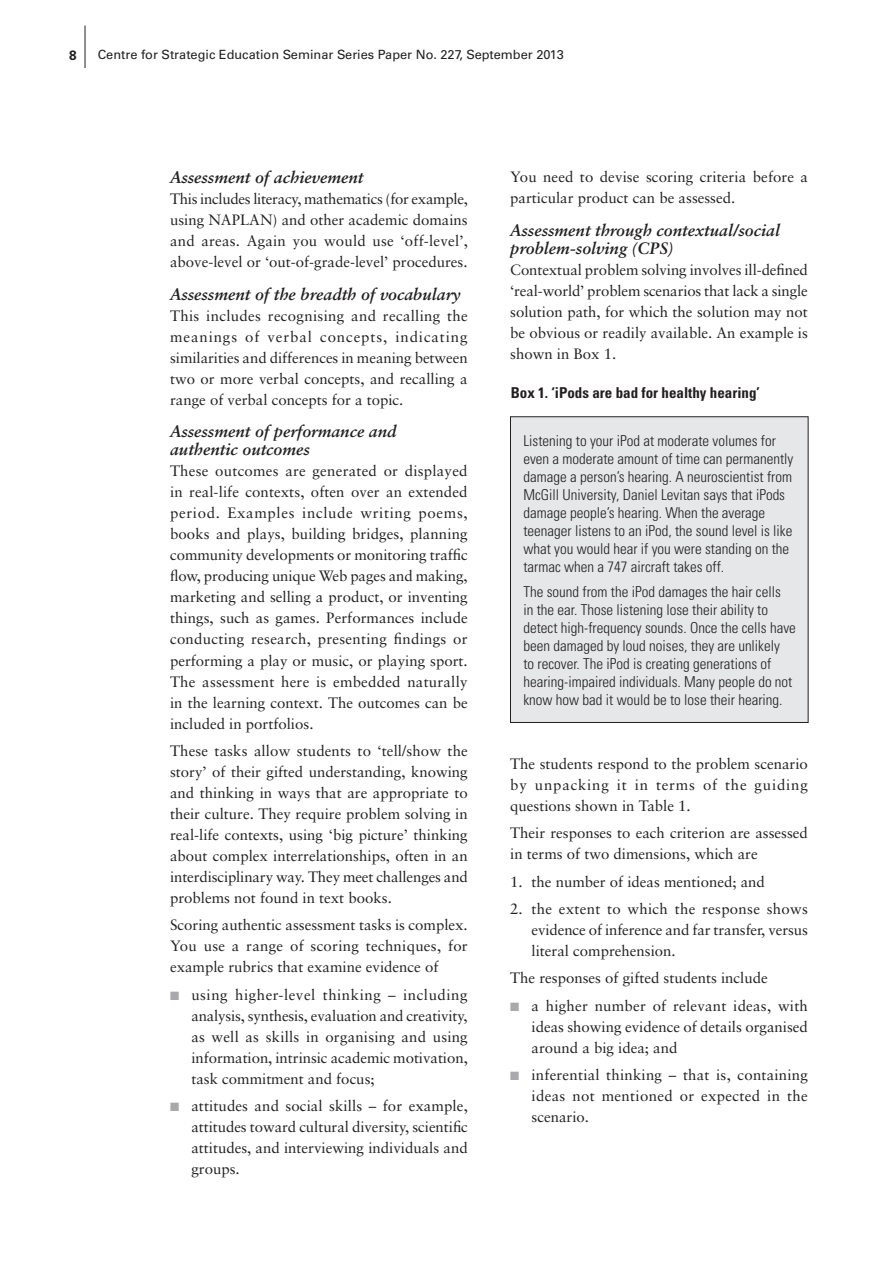
<style>
.page{position:relative;width:893px;height:1263px;background:#fff}
.page>*{position:absolute;margin:0;border:0;box-sizing:border-box;transform-origin:0 0}
.t1{font:italic 700 16.5px/18px "Sabon";color:#231f20}
.t2{font:15px/21px "Sabon";color:#231f20;text-align:justify}
.t3{font:300 condensed 15px/18px "Univers";color:#231f20}
.t4{font:700 condensed 15px "Univers";color:#231f20}
.t5{font:700 13.5px "Univers";color:#231f20}
.t6{font:12.75px "Univers";color:#231f20}
.s1{color:#a8a9ad}
</style>
<div class="page">
<hr style="left:85px;top:26px;width:1px;height:42px;background:#231f20">
<div style="left:510px;top:417px;width:298px;height:305px;background:#e6e7e9"></div>
<div style="left:510px;top:416px;width:298px;height:307px;border:1px solid #231f20"></div>
<p class="t5" style="left:69px;top:47px;width:9px">8</p>
<p class="t6" style="left:98px;top:47px;width:468px">Centre for Strategic Education Seminar Series Paper No. 227, September 2013</p>
<p class="t1" style="left:170px;top:168px;width:195px">Assessment of achievement</p>
<p class="t2" style="left:170px;top:188px;width:299px">This includes literacy, mathematics (for example, using NAPLAN) and other academic domains and areas. Again you would use ‘off-level’, above-level or ‘out-of-grade-level’ procedures.</p>
<p class="t1" style="left:170px;top:285px;width:292px">Assessment of the breadth of vocabulary</p>
<p class="t2" style="left:170px;top:305px;width:299px">This includes recognising and recalling the meanings of verbal concepts, indicating similarities and differences in meaning between two or more verbal concepts, and recalling a range of verbal concepts for a topic.</p>
<p class="t1" style="left:170px;top:423px;width:228px">Assessment of performance and authentic outcomes</p>
<p class="t2" style="left:170px;top:461px;width:299px">These outcomes are generated or displayed in real-life contexts, often over an extended period. Examples include writing poems, books and plays, building bridges, planning community developments or monitoring traffic flow, producing unique Web pages and making, marketing and selling a product, or inventing things, such as games. Performances include conducting research, presenting findings or performing a play or music, or playing sport.<br>The assessment here is embedded naturally in the learning context. The outcomes can be included in portfolios.</p>
<p class="t2" style="left:170px;top:740px;width:299px">These tasks allow students to ‘tell/show the story’ of their gifted understanding, knowing and thinking in ways that are appropriate to their culture. They require problem solving in real-life contexts, using ‘big picture’ thinking about complex interrelationships, often in an interdisciplinary way. They meet challenges and problems not found in text books.</p>
<p class="t2" style="left:170px;top:914px;width:299px">Scoring authentic assessment tasks is complex.<br>You use a range of scoring techniques, for example rubrics that examine evidence of</p>
<p class="t2" style="left:191px;top:984px;width:278px;text-indent:-21px"><span class="s1">■</span> using higher-level thinking – including analysis, synthesis, evaluation and creativity, as well as skills in organising and using information, intrinsic academic motivation, task commitment and focus;</p>
<p class="t2" style="left:191px;top:1095px;width:278px;text-indent:-21px"><span class="s1">■</span> attitudes and social skills – for example, attitudes toward cultural diversity, scientific attitudes, and interviewing individuals and groups.</p>
<p class="t2" style="left:510px;top:166px;width:299px">You need to devise scoring criteria before a particular product can be assessed.</p>
<p class="t1" style="left:510px;top:221px;width:271px">Assessment through contextual/social problem-solving (CPS)</p>
<p class="t2" style="left:510px;top:259px;width:299px">Contextual problem solving involves ill-defined ‘real-world’ problem scenarios that lack a single solution path, for which the solution may not be obvious or readily available. An example is shown in Box 1.</p>
<p class="t4" style="left:511px;top:384px;width:251px">Box 1. ‘iPods are bad for healthy hearing’</p>
<p class="t3" style="left:523px;top:432px;width:271px">Listening to your iPod at moderate volumes for even a moderate amount of time can permanently damage a person’s hearing. A neuroscientist from McGill University, Daniel Levitan says that iPods damage people’s hearing. When the average teenager listens to an iPod, the sound level is like what you would hear if you were standing on the tarmac when a 747 aircraft takes off.</p>
<p class="t3" style="left:523px;top:582px;width:274px">The sound from the iPod damages the hair cells<br>in the ear. Those listening lose their ability to detect high-frequency sounds. Once the cells have been damaged by loud noises, they are unlikely<br>to recover. The iPod is creating generations of hearing-impaired individuals. Many people do not know how bad it would be to lose their hearing.</p>
<p class="t2" style="left:510px;top:753px;width:299px">The students respond to the problem scenario by unpacking it in terms of the guiding questions shown in Table 1.</p>
<p class="t2" style="left:510px;top:822px;width:299px">Their responses to each criterion are assessed in terms of two dimensions, which are</p>
<p class="t2" style="left:510px;top:871px;width:256px">1. the number of ideas mentioned; and</p>
<p class="t2" style="left:531px;top:898px;width:278px;text-indent:-21px">2. the extent to which the response shows evidence of inference and far transfer, versus literal comprehension.</p>
<p class="t2" style="left:510px;top:967px;width:259px">The responses of gifted students include</p>
<p class="t2" style="left:531px;top:995px;width:278px;text-indent:-21px"><span class="s1">■</span> a higher number of relevant ideas, with ideas showing evidence of details organised around a big idea; and</p>
<p class="t2" style="left:531px;top:1064px;width:278px;text-indent:-21px"><span class="s1">■</span> inferential thinking – that is, containing ideas not mentioned or expected in the scenario.</p>
</div>
